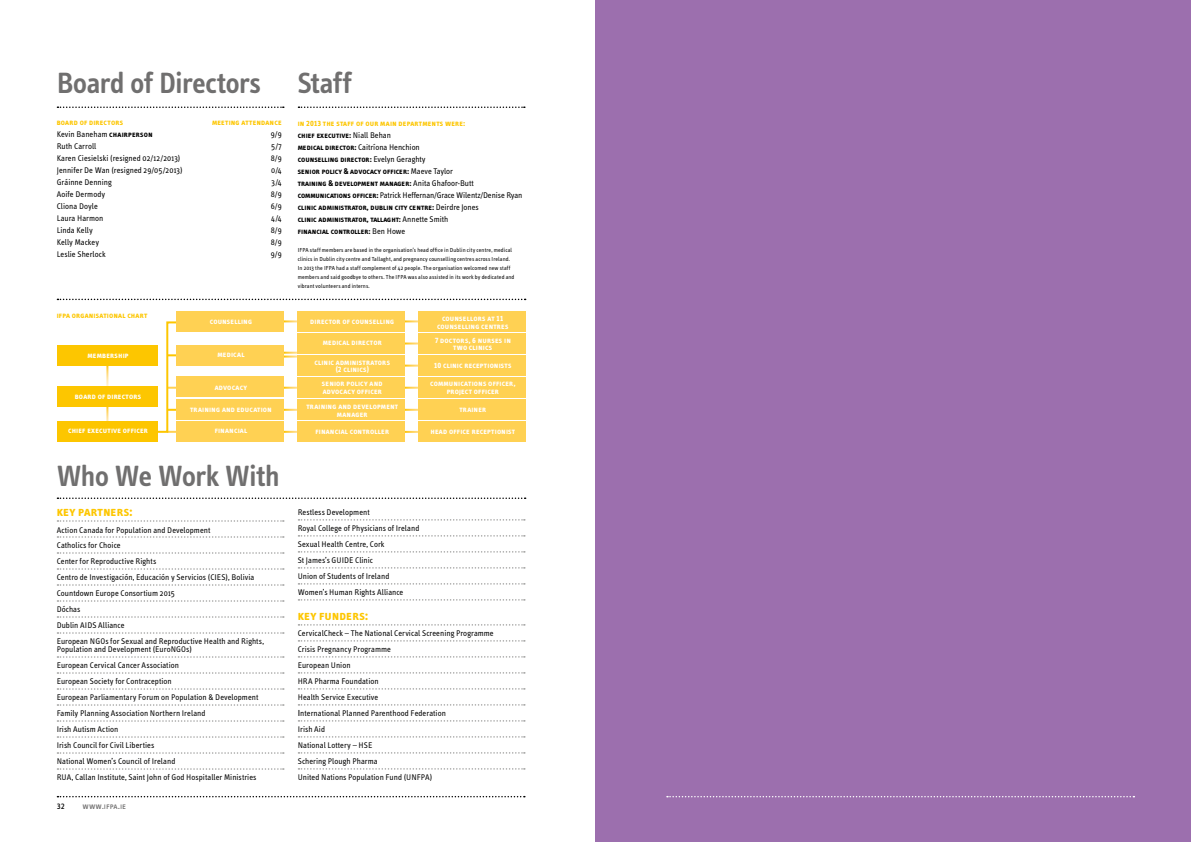
<style>
.page{position:relative;width:1191px;height:842px;background:#fff}
.page>*{position:absolute;margin:0;border:0;box-sizing:border-box;transform-origin:0 0}
.t1{font:600 30px "Info Text";letter-spacing:-.01em;color:#706f6f}
.t2{font:14px "Info Text Bold Caps";color:#fdc600}
.t3{font:9px "Info Text Book Caps";letter-spacing:.005em;color:#706f6f}
.t4{font:9px "Info Text Book Caps";color:#000}
.t5{font:8.5px/16px "Info Text";letter-spacing:.005em;color:#000}
.t6{font:8.5px/7.5px "Info Text Bold Caps";letter-spacing:.015em;color:#fff;text-align:center}
.t7{font:8.5px/12px "Info Text Bold Caps";color:#000}
.t8{font:8.5px/12px "Info Text Bold Caps";letter-spacing:.01em;color:#fdc600}
.t9{font:6px/9px "Info Text";letter-spacing:.02em;color:#000}
.s1{font-family:"Info Text Bold Caps"}
.s2{color:#000}
.s3{font-family:"Info Text";color:#000}
.s4{font-family:"Info Text"}
.s5{font-size:9px}
</style>
<div class="page">
<div style="left:595px;top:0;width:596px;height:842px;background:#9c6fae"></div>
<svg style="left:156px;top:321px;width:29px;height:112px"></svg>
<svg style="left:57px;top:796px;width:468px;height:1px"></svg>
<svg style="left:57px;top:106px;width:227px;height:2px"></svg>
<svg style="left:667px;top:796px;width:467px;height:1px"></svg>
<svg style="left:298px;top:106px;width:227px;height:2px"></svg>
<svg style="left:57px;top:497px;width:468px;height:2px"></svg>
<svg style="left:57px;top:520px;width:227px;height:2px"></svg>
<svg style="left:57px;top:536px;width:227px;height:2px"></svg>
<svg style="left:57px;top:552px;width:227px;height:2px"></svg>
<svg style="left:57px;top:568px;width:227px;height:2px"></svg>
<svg style="left:57px;top:584px;width:227px;height:2px"></svg>
<svg style="left:57px;top:600px;width:227px;height:2px"></svg>
<svg style="left:57px;top:616px;width:227px;height:2px"></svg>
<svg style="left:57px;top:632px;width:227px;height:2px"></svg>
<svg style="left:57px;top:656px;width:227px;height:2px"></svg>
<svg style="left:57px;top:672px;width:227px;height:2px"></svg>
<svg style="left:57px;top:688px;width:227px;height:2px"></svg>
<svg style="left:57px;top:704px;width:227px;height:2px"></svg>
<svg style="left:57px;top:720px;width:227px;height:2px"></svg>
<svg style="left:57px;top:736px;width:227px;height:2px"></svg>
<svg style="left:57px;top:752px;width:227px;height:2px"></svg>
<svg style="left:57px;top:768px;width:227px;height:2px"></svg>
<svg style="left:298px;top:519px;width:227px;height:2px"></svg>
<svg style="left:298px;top:535px;width:227px;height:2px"></svg>
<svg style="left:298px;top:551px;width:227px;height:2px"></svg>
<svg style="left:298px;top:567px;width:227px;height:2px"></svg>
<svg style="left:298px;top:583px;width:227px;height:2px"></svg>
<svg style="left:298px;top:599px;width:227px;height:2px"></svg>
<svg style="left:298px;top:624px;width:227px;height:2px"></svg>
<svg style="left:298px;top:640px;width:227px;height:2px"></svg>
<svg style="left:298px;top:656px;width:227px;height:2px"></svg>
<svg style="left:298px;top:672px;width:227px;height:2px"></svg>
<svg style="left:298px;top:688px;width:227px;height:2px"></svg>
<svg style="left:298px;top:704px;width:227px;height:2px"></svg>
<svg style="left:298px;top:720px;width:227px;height:2px"></svg>
<svg style="left:298px;top:736px;width:227px;height:2px"></svg>
<svg style="left:298px;top:752px;width:227px;height:2px"></svg>
<svg style="left:298px;top:768px;width:227px;height:2px"></svg>
<svg style="left:57px;top:299px;width:468px;height:1px"></svg>
<div style="left:418px;top:311px;width:107px;height:21px;background:#ffd153"></div>
<div style="left:418px;top:333px;width:107px;height:21px;background:#ffd153"></div>
<div style="left:418px;top:356px;width:107px;height:20px;background:#ffd153"></div>
<div style="left:418px;top:378px;width:107px;height:20px;background:#ffd153"></div>
<div style="left:418px;top:400px;width:107px;height:20px;background:#ffd153"></div>
<div style="left:418px;top:422px;width:107px;height:20px;background:#ffd153"></div>
<div style="left:298px;top:378px;width:107px;height:20px;background:#ffd153"></div>
<div style="left:298px;top:311px;width:107px;height:21px;background:#ffd153"></div>
<div style="left:298px;top:333px;width:107px;height:21px;background:#ffd153"></div>
<div style="left:298px;top:356px;width:107px;height:20px;background:#ffd153"></div>
<div style="left:298px;top:400px;width:107px;height:20px;background:#ffd153"></div>
<div style="left:298px;top:422px;width:107px;height:20px;background:#ffd153"></div>
<div style="left:176px;top:345px;width:107px;height:20px;background:#ffd153"></div>
<div style="left:176px;top:311px;width:107px;height:21px;background:#ffd153"></div>
<div style="left:176px;top:377px;width:107px;height:20px;background:#ffd153"></div>
<div style="left:176px;top:400px;width:107px;height:20px;background:#ffd153"></div>
<div style="left:176px;top:422px;width:107px;height:20px;background:#ffd153"></div>
<div style="left:57px;top:345px;width:101px;height:20px;background:#fdc600"></div>
<div style="left:57px;top:386px;width:101px;height:21px;background:#fdc600"></div>
<div style="left:57px;top:422px;width:101px;height:20px;background:#fdc600"></div>
<h1 class="t1" style="left:57px;top:66px;width:206px">Board of Directors</h1>
<p class="t8" style="left:57px;top:116px;width:68px">board of directors</p>
<p class="t8" style="left:212px;top:116px;width:71px">meeting attendance</p>
<p class="t5" style="left:57px;top:126px;width:98px">Kevin Baneham <span class="s1">chairperson</span></p>
<p class="t5" style="left:271px;top:126px;width:12px">9/9</p>
<p class="t5" style="left:57px;top:138px;width:41px">Ruth Carroll</p>
<p class="t5" style="left:271px;top:138px;width:12px">5/7</p>
<p class="t5" style="left:57px;top:150px;width:125px">Karen Ciesielski (resigned 02/12/2013)</p>
<p class="t5" style="left:271px;top:150px;width:12px">8/9</p>
<p class="t5" style="left:57px;top:162px;width:127px">Jennifer De Wan (resigned 29/05/2013)</p>
<p class="t5" style="left:271px;top:162px;width:12px">0/4</p>
<p class="t5" style="left:57px;top:174px;width:57px">Gráinne Denning</p>
<p class="t5" style="left:272px;top:174px;width:12px">3/4</p>
<p class="t5" style="left:57px;top:186px;width:50px">Aoife Dermody</p>
<p class="t5" style="left:271px;top:186px;width:12px">8/9</p>
<p class="t5" style="left:57px;top:198px;width:43px">Cliona Doyle</p>
<p class="t5" style="left:271px;top:198px;width:12px">6/9</p>
<p class="t5" style="left:57px;top:210px;width:48px">Laura Harmon</p>
<p class="t5" style="left:271px;top:210px;width:12px">4/4</p>
<p class="t5" style="left:57px;top:222px;width:38px">Linda Kelly</p>
<p class="t5" style="left:271px;top:222px;width:12px">8/9</p>
<p class="t5" style="left:57px;top:234px;width:44px">Kelly Mackey</p>
<p class="t5" style="left:271px;top:234px;width:12px">8/9</p>
<p class="t5" style="left:57px;top:246px;width:51px">Leslie Sherlock</p>
<p class="t5" style="left:271px;top:246px;width:12px">9/9</p>
<p class="t8" style="left:57px;top:309px;width:92px">ifpa organisational chart</p>
<p class="t6" style="left:87px;top:351px;width:43px">membership</p>
<p class="t6" style="left:75px;top:392px;width:68px">board of directors</p>
<p class="t6" style="left:68px;top:427px;width:82px">chief executive officer</p>
<p class="t6" style="left:210px;top:317px;width:44px">counselling</p>
<p class="t6" style="left:217px;top:351px;width:29px">medical</p>
<p class="t6" style="left:215px;top:383px;width:34px">advocacy</p>
<p class="t6" style="left:190px;top:405px;width:83px">training and education</p>
<p class="t6" style="left:215px;top:427px;width:34px">financial</p>
<h1 class="t1" style="left:57px;top:459px;width:225px">Who We Work With</h1>
<h2 class="t2" style="left:57px;top:504px;width:77px">key partners:</h2>
<p class="t5" style="left:57px;top:522px;width:209px">Action Canada for Population and Development<br>Catholics for Choice<br>Center for Reproductive Rights<br>Centro de Investigación, Educación y Servicios (CIES), Bolivia Countdown Europe Consortium 2015<br>Dóchas<br>Dublin AIDS Alliance<br>European NGOs for Sexual and Reproductive Health and Rights,</p>
<p class="t5" style="left:57px;top:642px;width:203px">Population and Development (EuroNGOs)<br>European Cervical Cancer Association<br>European Society for Contraception<br>European Parliamentary Forum on Population &amp; Development Family Planning Association Northern Ireland<br>Irish Autism Action<br>Irish Council for Civil Liberties<br>National Women’s Council of Ireland<br>RUA, Callan Institute, Saint John of God Hospitaller Ministries</p>
<p class="t4" style="left:57px;top:801px;width:10px">32</p>
<p class="t3" style="left:82px;top:801px;width:45px">www.ifpa.ie</p>
<h1 class="t1" style="left:298px;top:66px;width:55px">Staff</h1>
<p class="t8" style="left:298px;top:117px;width:169px">in 2013 the staff of our main departments were: <span class="s2">chief executive:</span> <span class="s3">Niall Behan</span></p>
<p class="t5" style="left:298px;top:139px;width:124px"><span class="s1">medical director:</span> Caitríona Henchion</p>
<p class="t7" style="left:298px;top:153px;width:177px">counselling director: <span class="s4">Evelyn Geraghty<br></span>senior policy &amp; advocacy officer: <span class="s4">Maeve Taylor </span>training &amp; development manager: <span class="s4">Anita Ghafoor-Butt</span></p>
<p class="t5" style="left:298px;top:187px;width:226px"><span class="s1">communications officer:</span> Patrick Heffernan/Grace Wilentz/Denise Ryan</p>
<p class="t7" style="left:298px;top:201px;width:182px">clinic administrator, dublin city centre: <span class="s4">Deirdre Jones </span>clinic administrator, tallaght: <span class="s4">Annette Smith </span>financial controller: <span class="s4">Ben Howe</span></p>
<p class="t9" style="left:298px;top:245px;width:218px">IFPA staff members are based in the organisation’s head office in Dublin city centre, medical clinics in Dublin city centre and Tallaght, and pregnancy counselling centres across Ireland.<br>In 2013 the IFPA had a staff complement of 42 people. The organisation welcomed new staff members and said goodbye to others. The IFPA was also assisted in its work by dedicated and vibrant volunteers and interns.</p>
<p class="t6" style="left:437px;top:315px;width:73px">counsellors at 11 counselling centres</p>
<p class="t6" style="left:435px;top:336px;width:78px">7 doctors, 6 nurses in two clinics</p>
<p class="t6" style="left:430px;top:356px;width:87px;line-height:18.2px">10 clinic receptionists communications officer,</p>
<p class="t6" style="left:447px;top:382px;width:54px;line-height:18.3px">project officer trainer</p>
<p class="t6" style="left:310px;top:317px;width:86px">director of counselling</p>
<p class="t6" style="left:323px;top:339px;width:61px">medical director</p>
<p class="t6" style="left:314px;top:358px;width:77px">clinic administrators (2 clinics)</p>
<p class="t6" style="left:322px;top:380px;width:62px;text-align:left">senior policy and advocacy officer</p>
<p class="t6" style="left:306px;top:403px;width:93px">training and development manager</p>
<p class="t6" style="left:315px;top:427px;width:75px">financial controller</p>
<p class="t6" style="left:430px;top:427px;width:86px">head office receptionist</p>
<p class="t5" style="left:298px;top:505px;width:123px">Restless Development<br>Royal College of Physicians of Ireland<br>Sexual Health Centre, Cork<br>St James’s GUIDE Clinic<br>Union of Students of Ireland<br>Women’s Human Rights Alliance</p>
<h2 class="t2" style="left:298px;top:608px;width:72px">key funders:</h2>
<p class="t5" style="left:298px;top:626px;width:197px">CervicalCheck – The National Cervical Screening Programme<br>Crisis Pregnancy Programme<br>European Union<br>HRA Pharma Foundation<br>Health Service Executive<br><span class="s5">I</span>nternational Planned Parenthood Federation<br>Irish Aid<br>National Lottery – HSE<br>Schering Plough Pharma<br>United Nations Population Fund (UNFPA)</p>
</div>
